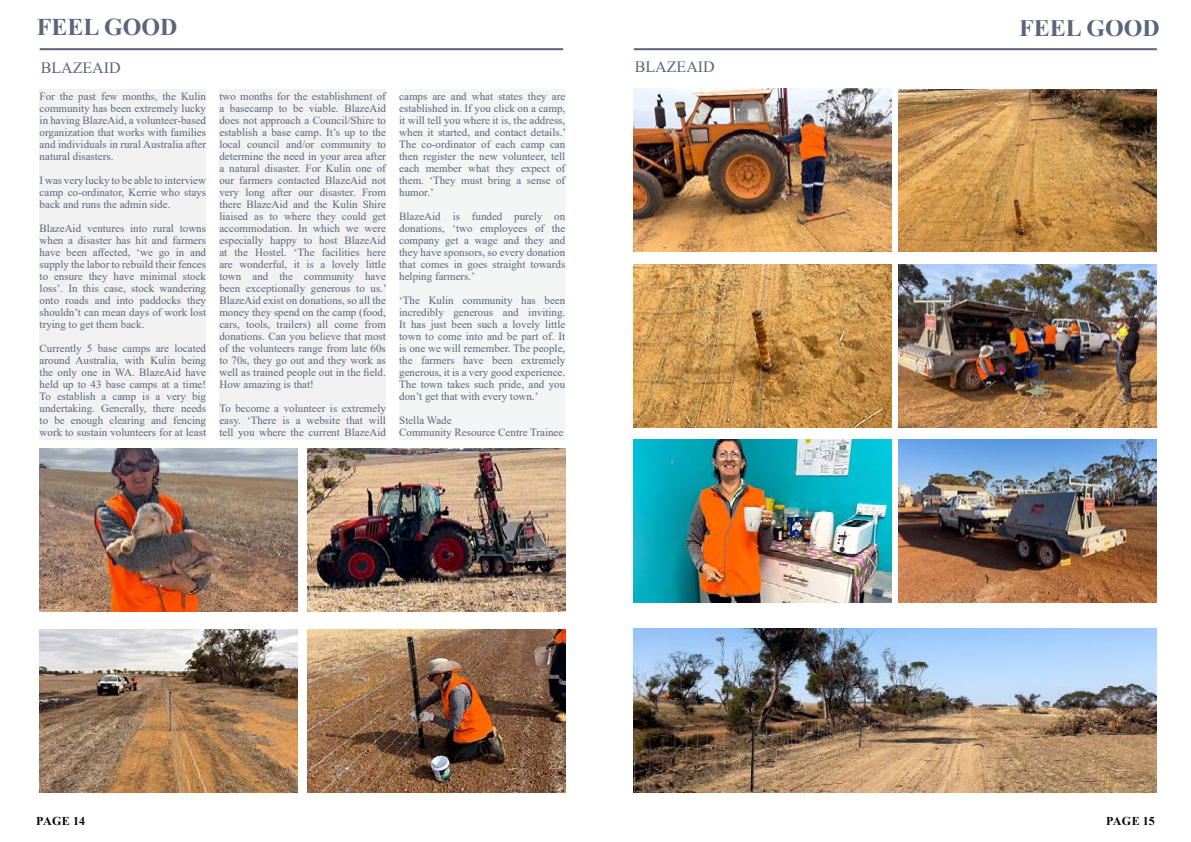
<style>
.page{position:relative;width:1191px;height:842px;background:#fff}
.page>*{position:absolute;margin:0;border:0;box-sizing:border-box;transform-origin:0 0}
.t1{font:700 24px "Times New Roman";color:#59657b}
.t2{font:16px "Times New Roman";color:#59657b}
.t3{font:700 12px "Times New Roman";letter-spacing:.015em;color:#000}
.t4{font:11px/12px "Times New Roman";color:#59657b;text-align:justify}
</style>
<div class="page">
<hr style="left:40px;top:48px;width:523px;height:2px;background:#59657b">
<div style="left:40px;top:89px;width:166px;height:351px;background:#f1f1f2"></div>
<div style="left:219px;top:89px;width:167px;height:351px;background:#f1f1f2"></div>
<div style="left:400px;top:90px;width:165px;height:350px;background:#f3f4f4"></div>
<img style="left:40px;top:448px;width:258px;height:163px">
<img style="left:307px;top:629px;width:259px;height:163px">
<img style="left:307px;top:448px;width:259px;height:163px">
<img style="left:40px;top:629px;width:258px;height:163px">
<hr style="left:634px;top:48px;width:522px;height:2px;background:#59657b">
<img style="left:634px;top:89px;width:258px;height:163px">
<img style="left:898px;top:89px;width:258px;height:163px">
<img style="left:634px;top:264px;width:258px;height:163px">
<img style="left:898px;top:264px;width:258px;height:163px">
<img style="left:634px;top:440px;width:258px;height:162px">
<img style="left:898px;top:440px;width:258px;height:162px">
<img style="left:634px;top:628px;width:522px;height:164px">
<h1 class="t1" style="left:37px;top:10px;width:142px">FEEL GOOD</h1>
<h1 class="t1" style="left:1019px;top:11px;width:142px">FEEL GOOD</h1>
<h2 class="t2" style="left:41px;top:57px;width:81px">BLAZEAID</h2>
<h2 class="t2" style="left:635px;top:56px;width:81px">BLAZEAID</h2>
<p class="t4" style="left:40px;top:90px;width:168px">For the past few months, the Kulin community has been extremely lucky in having BlazeAid, a volunteer-based organization that works with families and individuals in rural Australia after natural disasters.</p>
<p class="t4" style="left:40px;top:174px;width:168px">I was very lucky to be able to interview camp co-ordinator, Kerrie who stays back and runs the admin side.</p>
<p class="t4" style="left:40px;top:222px;width:168px">BlazeAid ventures into rural towns when a disaster has hit and farmers have been affected, ‘we go in and supply the labor to rebuild their fences to ensure they have minimal stock loss’. In this case, stock wandering onto roads and into paddocks they shouldn’t can mean days of work lost trying to get them back.</p>
<p class="t4" style="left:40px;top:342px;width:168px">Currently 5 base camps are located around Australia, with Kulin being the only one in WA. BlazeAid have held up to 43 base camps at a time!<br>To establish a camp is a very big undertaking. Generally, there needs to be enough clearing and fencing work to sustain volunteers for at least</p>
<p class="t4" style="left:219px;top:90px;width:169px">two months for the establishment of a basecamp to be viable. BlazeAid does not approach a Council/Shire to establish a base camp. It’s up to the local council and/or community to determine the need in your area after a natural disaster. For Kulin one of our farmers contacted BlazeAid not very long after our disaster. From there BlazeAid and the Kulin Shire liaised as to where they could get accommodation. In which we were especially happy to host BlazeAid at the Hostel. ‘The facilities here are wonderful, it is a lovely little town and the community have been exceptionally generous to us.’ BlazeAid exist on donations, so all the money they spend on the camp (food, cars, tools, trailers) all come from donations. Can you believe that most of the volunteers range from late 60s to 70s, they go out and they work as well as trained people out in the field.<br>How amazing is that!</p>
<p class="t4" style="left:219px;top:402px;width:168px">To become a volunteer is extremely easy. ‘There is a website that will tell you where the current BlazeAid</p>
<p class="t4" style="left:399px;top:90px;width:168px">camps are and what states they are established in. If you click on a camp, it will tell you where it is, the address, when it started, and contact details.’ The co-ordinator of each camp can then register the new volunteer, tell each member what they expect of them. ‘They must bring a sense of humor.’</p>
<p class="t4" style="left:399px;top:210px;width:168px">BlazeAid is funded purely on donations, ‘two employees of the company get a wage and they and they have sponsors, so every donation that comes in goes straight towards helping farmers.’</p>
<p class="t4" style="left:399px;top:294px;width:168px">‘The Kulin community has been incredibly generous and inviting.<br>It has just been such a lovely little town to come into and be part of. It is one we will remember. The people, the farmers have been extremely generous, it is a very good experience.<br>The town takes such pride, and you don’t get that with every town.’</p>
<p class="t4" style="left:399px;top:414px;width:166px">Stella Wade<br>Community Resource Centre Trainee</p>
<p class="t3" style="left:36px;top:813px;width:50px">PAGE 14</p>
<p class="t3" style="left:1106px;top:813px;width:50px">PAGE 15</p>
</div>
